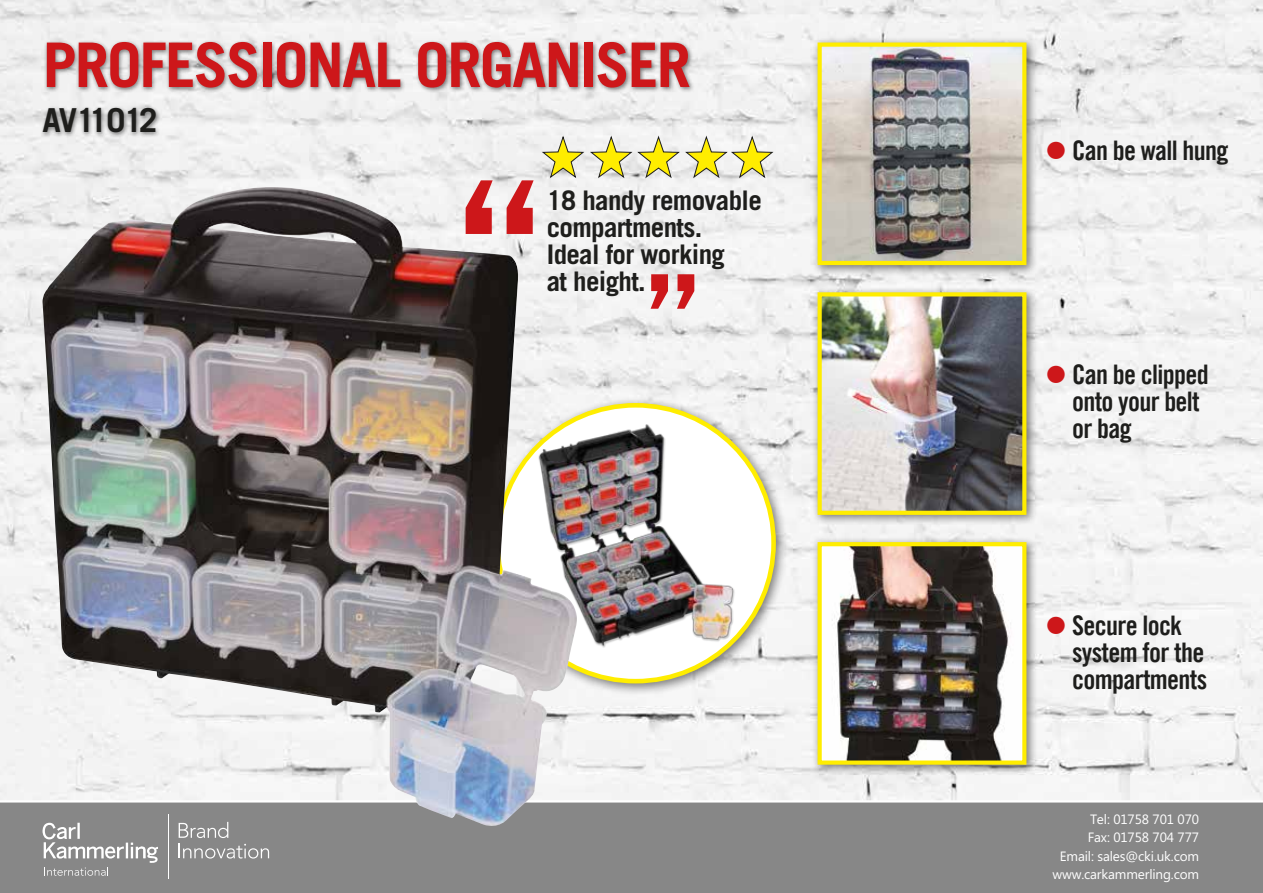
<style>
.page{position:relative;width:1263px;height:893px;background:#fff}
.page>*{position:absolute;margin:0;border:0;box-sizing:border-box;transform-origin:0 0}
.t1{font:700 61.5px "Trade Gothic LT Com";letter-spacing:-.03em;color:#cd171a}
.t2{font:700 33px "Trade Gothic LT Com";letter-spacing:-.045em;color:#1e1e1c}
.t3{font:27px/27px "Trade Gothic LT Com Bd Cn 20";letter-spacing:-.025em;color:#1e1e1c}
.t4{font:700 27px/27px "Trade Gothic LT Com";letter-spacing:-.025em;color:#1e1e1c}
.t5{font:13.5px/18.5px "Segoe WPN";letter-spacing:-.01em;color:#fff;text-align:right}
.s1{font-size:48px;color:#cd171a}
</style>
<div class="page">
<img style="left:0;top:0;width:1263px;height:803px">
<div style="left:40px;top:39px;width:655px;height:99px;background:#000;opacity:.5"></div>
<svg style="left:466px;top:180px;width:68px;height:7px"></svg>
<svg style="left:541px;top:136px;width:233px;height:43px"></svg>
<svg style="left:651px;top:274px;width:43px;height:35px"></svg>
<div style="left:812px;top:37px;width:226px;height:239px;background:#000;opacity:.5"></div>
<img style="left:822px;top:48px;width:199px;height:212px">
<div style="left:817px;top:43px;width:209px;height:222px;border:4px solid #ffed00"></div>
<div style="left:812px;top:286px;width:226px;height:240px;background:#000;opacity:.5"></div>
<img style="left:822px;top:297px;width:199px;height:213px">
<div style="left:817px;top:292px;width:209px;height:223px;border:4px solid #ffed00"></div>
<div style="left:812px;top:536px;width:226px;height:240px;background:#000;opacity:.5"></div>
<img style="left:823px;top:547px;width:197px;height:213px">
<div style="left:817px;top:542px;width:209px;height:223px;border:4px solid #ffed00"></div>
<div style="left:489px;top:396px;width:299px;height:300px;background:#000;opacity:.5"></div>
<svg style="left:498px;top:405px;width:275px;height:276px"></svg>
<img style="left:577px;top:410px;width:181px;height:242px">
<div style="left:0;top:803px;width:1263px;height:90px;background:#878787"></div>
<svg style="left:43px;top:827px;width:115px;height:49px"></svg>
<svg style="left:179px;top:827px;width:90px;height:31px"></svg>
<hr style="left:168px;top:814px;width:1px;height:65px;background:#fff">
<hr style="left:0;top:800px;width:1263px;height:2px;background:#fff">
<img style="left:43px;top:187px;width:534px;height:640px">
<h1 class="t1" style="left:43px;top:27px;width:650px">PROFESSIONAL ORGANISER</h1>
<p class="t2" style="left:43px;top:100px;width:117px">AV11012</p>
<p class="t4" style="left:547px;top:186px;width:217px">18 handy removable compartments.<br>Ideal for working<br>at height.</p>
<p class="t3" style="left:1044px;top:137px;width:186px"><span class="s1">•</span> Can be wall hung</p>
<p class="t3" style="left:1072px;top:361px;width:138px;text-indent:-28px"><span class="s1">•</span> Can be clipped onto your belt or bag</p>
<p class="t3" style="left:1072px;top:612px;width:137px;text-indent:-28px"><span class="s1">•</span> Secure lock system for the compartments</p>
<p class="t5" style="left:1052px;top:810px;width:148px">Tel: 01758 701 070<br>Fax: 01758 704 777<br>Email: sales@cki.uk.com www.carkammerling.com</p>
</div>
